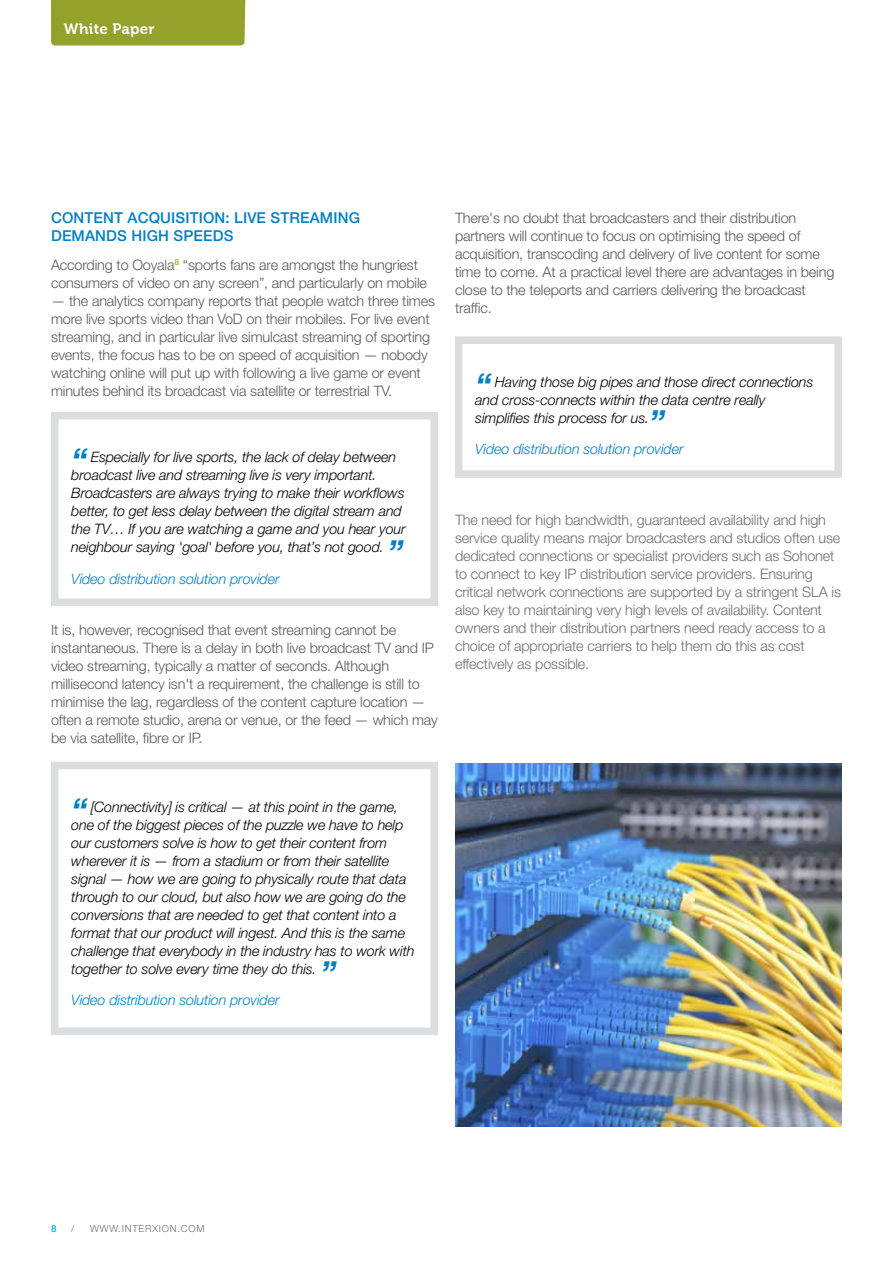
<style>
.page{position:relative;width:893px;height:1263px;background:#fff}
.page>*{position:absolute;margin:0;border:0;box-sizing:border-box;transform-origin:0 0}
.t1{font:italic 500 36px "Helvetica Neue LT Std";color:#0080c6}
.t2{font:500 15px/18px "Helvetica Neue LT Std";letter-spacing:.01em;color:#0080c6}
.t3{font:15px "Museo 700";letter-spacing:.02em;color:#fff}
.t4{font:300 14.4px/18px "Helvetica Neue LT Std";letter-spacing:-.01em;color:#58595b}
.t5{font:italic 300 14.4px/18px "Helvetica Neue LT Std";letter-spacing:-.01em;color:#000}
.t6{font:300 14.4px/18px "Helvetica Neue LT Std";letter-spacing:-.01em;color:#6d6e71}
.t7{font:italic 300 14.4px "Helvetica Neue LT Std";letter-spacing:-.01em;color:#0080c6}
.t8{font:300 9.75px "Helvetica Neue LT Std";letter-spacing:.08em;color:#6d6e71}
.t9{font:500 9.75px "Helvetica Neue LT Std";color:#00aeef}
</style>
<div class="page">
<div style="left:51px;top:0;width:195px;height:45px;background:#93a22a"></div>
<div style="left:51px;top:412px;width:387px;height:194px;border:8px solid #dcddde"></div>
<div style="left:51px;top:762px;width:387px;height:273px;border:8px solid #dcddde"></div>
<div style="left:455px;top:336px;width:387px;height:142px;border:8px solid #dcddde"></div>
<img style="left:455px;top:763px;width:387px;height:363px">
<p class="t3" style="left:64px;top:21px;width:92px">White Paper</p>
<p class="t2" style="left:51px;top:209px;width:311px">CONTENT ACQUISITION: LIVE STREAMING<br>DEMANDS HIGH SPEEDS</p>
<p class="t4" style="left:51px;top:256px;width:378px">According to Ooyala<sup>8</sup> “sports fans are amongst the hungriest consumers of video on any screen”, and particularly on mobile</p>
<p class="t4" style="left:51px;top:292px;width:385px">— the analytics company reports that people watch three times more live sports video than VoD on their mobiles. For live event streaming, and in particular live simulcast streaming of sporting events, the focus has to be on speed of acquisition — nobody watching online will put up with following a live game or event minutes behind its broadcast via satellite or terrestrial TV.</p>
<h1 class="t1" style="left:71px;top:440px;width:17px">“</h1>
<p class="t5" style="left:71px;top:448px;width:336px;text-indent:20px">Especially for live sports, the lack of delay between broadcast live and streaming live is very important.<br>Broadcasters are always trying to make their workflows better, to get less delay between the digital stream and the TV… If you are watching a game and you hear your neighbour saying 'goal' before you, that’s not good.</p>
<h1 class="t1" style="left:387px;top:531px;width:17px">”</h1>
<p class="t7" style="left:71px;top:570px;width:210px">Video distribution solution provider</p>
<p class="t4" style="left:51px;top:620px;width:388px">It is, however, recognised that event streaming cannot be instantaneous. There is a delay in both live broadcast TV and IP video streaming, typically a matter of seconds. Although millisecond latency isn't a requirement, the challenge is still to minimise the lag, regardless of the content capture location — often a remote studio, arena or venue, or the feed — which may be via satellite, fibre or IP.</p>
<p class="t4" style="left:455px;top:208px;width:381px">There's no doubt that broadcasters and their distribution partners will continue to focus on optimising the speed of acquisition, transcoding and delivery of live content for some time to come. At a practical level there are advantages in being close to the teleports and carriers delivering the broadcast traffic.</p>
<h1 class="t1" style="left:475px;top:365px;width:17px">“</h1>
<p class="t5" style="left:475px;top:372px;width:340px;text-indent:20px">Having those big pipes and those direct connections and cross-connects within the data centre really simplifies this process for us.</p>
<h1 class="t1" style="left:649px;top:402px;width:17px">”</h1>
<p class="t7" style="left:475px;top:440px;width:210px">Video distribution solution provider</p>
<p class="t6" style="left:455px;top:510px;width:387px">The need for high bandwidth, guaranteed availability and high service quality means major broadcasters and studios often use dedicated connections or specialist providers such as Sohonet to connect to key IP distribution service providers. Ensuring critical network connections are supported by a stringent SLA is also key to maintaining very high levels of availability. Content owners and their distribution partners need ready access to a choice of appropriate carriers to help them do this as cost effectively as possible.</p>
<h1 class="t1" style="left:71px;top:790px;width:17px">“</h1>
<p class="t5" style="left:71px;top:798px;width:345px;text-indent:20px">[Connectivity] is critical — at this point in the game, one of the biggest pieces of the puzzle we have to help our customers solve is how to get their content from wherever it is — from a stadium or from their satellite signal — how we are going to physically route that data through to our cloud, but also how we are going do the conversions that are needed to get that content into a format that our product will ingest. And this is the same challenge that everybody in the industry has to work with together to solve every time they do this.</p>
<h1 class="t1" style="left:320px;top:953px;width:17px">”</h1>
<p class="t7" style="left:71px;top:992px;width:210px">Video distribution solution provider</p>
<p class="t9" style="left:51px;top:1223px;width:7px">8</p>
<p class="t8" style="left:71px;top:1223px;width:5px">/</p>
<p class="t8" style="left:90px;top:1223px;width:116px">WWW.INTERXION.COM</p>
</div>
